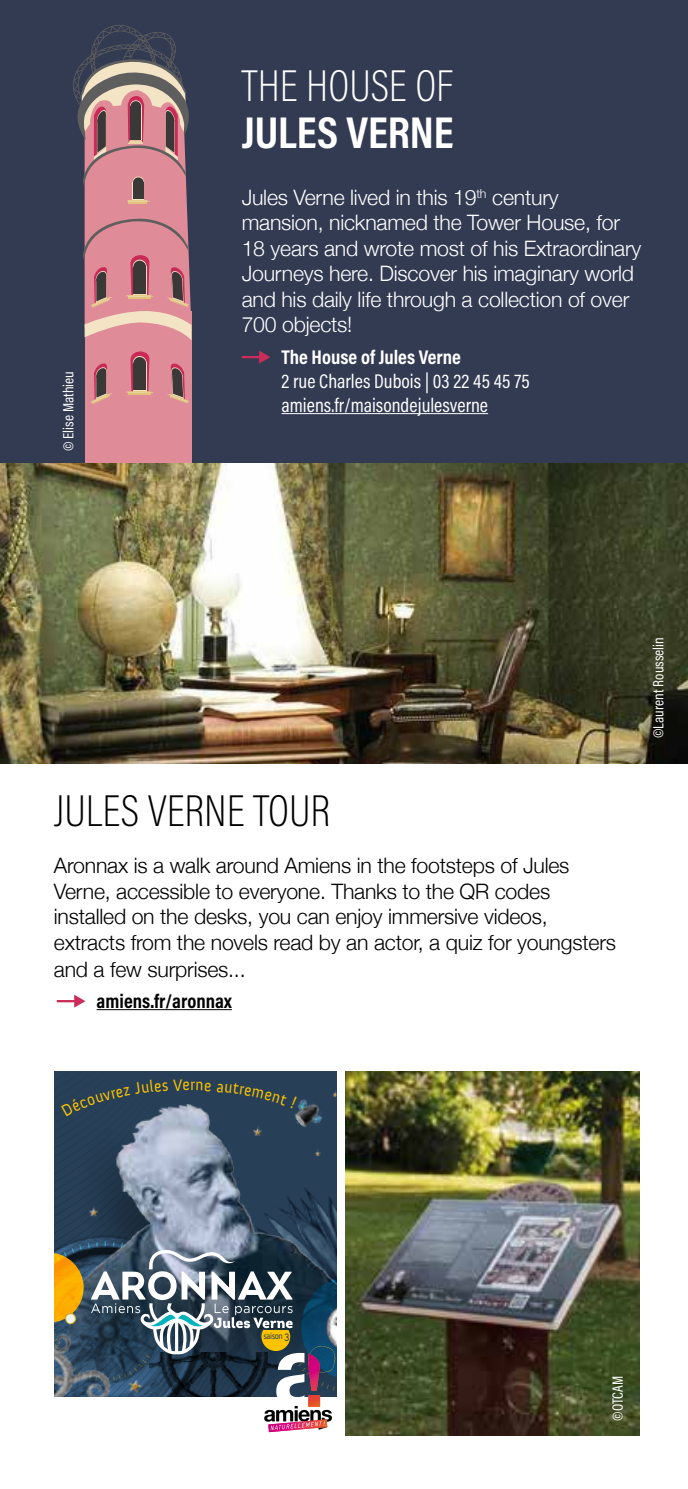
<style>
.page{position:relative;width:688px;height:1489px;background:#fff}
.page>*{position:absolute;margin:0;border:0;box-sizing:border-box;transform-origin:0 0}
.t1{font:200 45px "Acumin Pro Cond";color:#000}
.t2{font:200 45px "Acumin Pro Cond";color:#fff}
.t3{font:700 45px "Acumin Pro Cond";color:#fff}
.t4{font:300 21.25px/26px "Helvetica Neue";letter-spacing:-.01em;color:#000}
.t5{font:300 21.25px/25.5px "Helvetica Neue";letter-spacing:-.01em;color:#fff}
.t6{font:20px/24px "Acumin Pro Cond";color:#fff}
.t7{font:700 20px "Acumin Pro Cond";color:#fff}
.t8{font:700 20px "Acumin Pro Cond";color:#000}
.t9{font:16.75px "Anivers";color:#fdc300;scale:.93 1}
.t10{font:15px "Acumin Pro Cond";color:#fff}
.t11{font:9px "Anivers";letter-spacing:-.05em;color:#274058;scale:.91 1}
.s1{font-size:11px}
</style>
<div class="page">
<img style="left:345px;top:1071px;width:294px;height:363px">
<img style="left:0;top:462px;width:687px;height:301px">
<div style="left:0;top:0;width:687px;height:462px;background:#333b52"></div>
<hr style="left:281px;top:413px;width:207px;height:1px;background:#fff">
<svg style="left:241px;top:350px;width:29px;height:13px"></svg>
<hr style="left:97px;top:1009px;width:135px;height:1px;background:#000">
<hr style="left:57px;top:999px;width:18px;height:3px;background:#cb2c59">
<svg style="left:74px;top:994px;width:11px;height:13px"></svg>
<div style="left:85px;top:311px;width:106px;height:151px;background:#df8c98"></div>
<svg style="left:126px;top:351px;width:27px;height:44px"></svg>
<svg style="left:91px;top:363px;width:21px;height:41px"></svg>
<svg style="left:167px;top:363px;width:22px;height:40px"></svg>
<svg style="left:73px;top:25px;width:119px;height:315px"></svg>
<hr style="left:687px;top:462px;width:1px;height:301px;background:#df8c98">
<hr style="left:687px;top:1209px;width:1px;height:53px;background:#df8c98">
<svg style="left:54px;top:1071px;width:283px;height:361px;background:#5c6b7a"></svg>
<p class="t10" style="left:58px;top:451px;width:82px;rotate:-90deg">© Elise Mathieu</p>
<h1 class="t2" style="left:241px;top:56px;width:213px">THE HOUSE OF</h1>
<h1 class="t3" style="left:241px;top:103px;width:213px">JULES VERNE</h1>
<p class="t5" style="left:241px;top:183px;width:401px">Jules Verne lived in this 19<sup>th</sup> century mansion, nicknamed the Tower House, for 18 years and wrote most of his Extraordinary Journeys here. Discover his imaginary world and his daily life through a collection of over 700 objects!</p>
<p class="t7" style="left:281px;top:343px;width:181px">The House of Jules Verne</p>
<p class="t6" style="left:281px;top:368px;width:250px">2 rue Charles Dubois | 03 22 45 45 75 amiens.fr/maisondejulesverne</p>
<h1 class="t1" style="left:54px;top:781px;width:278px">JULES VERNE TOUR</h1>
<p class="t4" style="left:54px;top:850px;width:563px">Aronnax is a walk around Amiens in the footsteps of Jules Verne, accessible to everyone. Thanks to the QR codes installed on the desks, you can enjoy immersive videos, extracts from the novels read by an actor, a quiz for youngsters and a few surprises...</p>
<p class="t8" style="left:97px;top:987px;width:137px">amiens.fr/aronnax</p>
<p class="t9" style="left:182px;top:1075px;width:10px">e</p>
<p class="t10" style="left:648px;top:738px;width:103px;rotate:-90deg">©Laurent Rousselin</p>
<p class="t11" style="left:263px;top:1330px;width:30px">saison <span class="s1">3</span></p>
<p class="t10" style="left:607px;top:1420px;width:46px;rotate:-90deg">©OTCAM</p>
</div>
